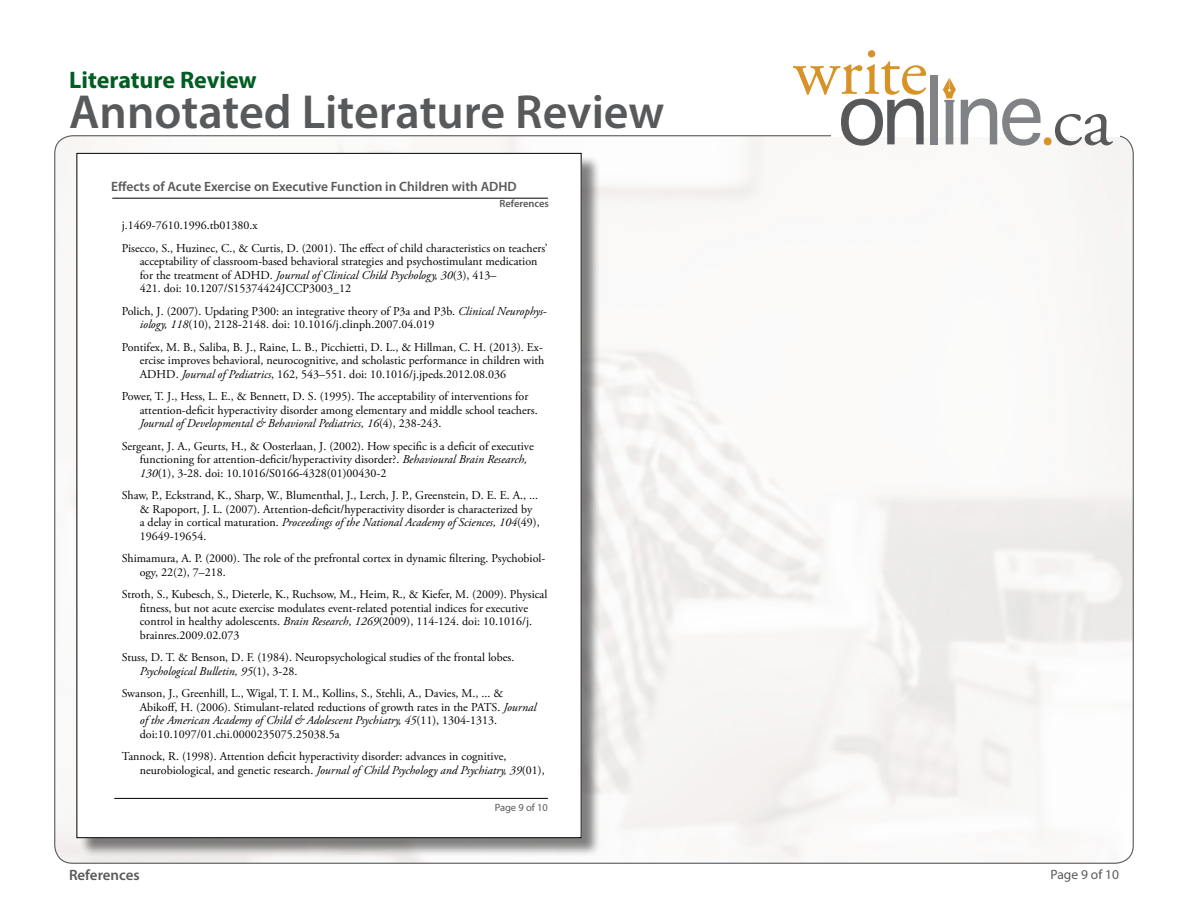
<style>
.page{position:relative;width:1188px;height:918px;background:#fff}
.page>*{position:absolute;margin:0;border:0;box-sizing:border-box;transform-origin:0 0}
.t1{font:69.9px "Adobe Garamond Pro";color:#d89328}
.t2{font:600 48px "Myriad Pro";color:#58595b}
.t3{font:700 24px "Myriad Pro";color:#005d23}
.t4{font:600 15px "Myriad Pro";color:#58595b}
.Paper_Title{font:600 13.5px "Myriad Pro";color:#58595b}
.t5{font:13.5px "Myriad Pro";color:#58595b}
.t6{font:12px/13.5px "Adobe Garamond Pro";color:#000}
.t7{font:600 10.5px "Myriad Pro";color:#58595b}
.t8{font:10.5px "Myriad Pro";color:#58595b}
.s1{font-style:italic}
</style>
<div class="page">
<img style="left:55px;top:136px;width:1078px;height:727px">
<div style="left:832px;top:54px;width:288px;height:83px;background:#fff"></div>
<div style="left:868px;top:50px;width:7px;height:7px;background:#d89328;border-radius:50%"></div>
<div style="left:930px;top:75px;width:8px;height:69px;background:#808285"></div>
<svg style="left:1055px;top:114px;width:58px;height:31px"></svg>
<svg style="left:793px;top:61px;width:133px;height:85px"></svg>
<svg style="left:943px;top:78px;width:98px;height:68px"></svg>
<div style="left:78px;top:155px;width:522px;height:702px;background:#000;opacity:.49"></div>
<div style="left:77px;top:153px;width:504px;height:685px;background:#fff"></div>
<hr style="left:112px;top:198px;width:436px;height:1px;background:#000">
<hr style="left:114px;top:798px;width:434px;height:1px;background:#000">
<h3 class="t3" style="left:69px;top:64px;width:189px">Literature Review</h3>
<h2 class="t2" style="left:69px;top:82px;width:597px">Annotated Literature Review</h2>
<p class="Paper_Title" style="left:111px;top:177px;width:407px">Effects of Acute Exercise on Executive Function in Children with ADHD</p>
<p class="t7" style="left:499px;top:197px;width:51px">References</p>
<p class="t6" style="left:122px;top:219px;width:137px">j.1469-7610.1996.tb01380.x</p>
<p class="t6" style="left:140px;top:242px;width:409px;text-indent:-18px">Pisecco, S., Huzinec, C., &amp; Curtis, D. (2001). The effect of child characteristics on teachers’ acceptability of classroom-based behavioral strategies and psychostimulant medication for the treatment of ADHD. <span class="s1">Journal of Clinical Child Psychology, 30</span>(3), 413–<br>421. doi: 10.1207/S15374424JCCP3003_12</p>
<p class="t6" style="left:140px;top:305px;width:409px;text-indent:-18px">Polich, J. (2007). Updating P300: an integrative theory of P3a and P3b. <span class="s1">Clinical Neurophys&shy;iology, 118</span>(10), 2128-2148. doi: 10.1016/j.clinph.2007.04.019</p>
<p class="t6" style="left:140px;top:341px;width:406px;text-indent:-18px">Pontifex, M. B., Saliba, B. J., Raine, L. B., Picchietti, D. L., &amp; Hillman, C. H. (2013). Ex&shy;ercise improves behavioral, neurocognitive, and scholastic performance in children with<br>ADHD. <span class="s1">Journal of Pediatrics</span>, 162, 543–551. doi: 10.1016/j.jpeds.2012.08.036</p>
<p class="t6" style="left:140px;top:390px;width:399px;text-indent:-18px">Power, T. J., Hess, L. E., &amp; Bennett, D. S. (1995). The acceptability of interventions for attention-deficit hyperactivity disorder among elementary and middle school teachers.<br><span class="s1">Journal of Developmental &amp; Behavioral Pediatrics, 16</span>(4), 238-243.</p>
<p class="t6" style="left:140px;top:440px;width:395px;text-indent:-18px">Sergeant, J. A., Geurts, H., &amp; Oosterlaan, J. (2002). How specific is a deficit of executive functioning for attention-deficit/hyperactivity disorder?. <span class="s1">Behavioural Brain Research,<br>130</span>(1), 3-28. doi: 10.1016/S0166-4328(01)00430-2</p>
<p class="t6" style="left:140px;top:489px;width:402px;text-indent:-18px">Shaw, P., Eckstrand, K., Sharp, W., Blumenthal, J., Lerch, J. P., Greenstein, D. E. E. A., ... &amp; Rapoport, J. L. (2007). Attention-deficit/hyperactivity disorder is characterized by a delay in cortical maturation. <span class="s1">Proceedings of the National Academy of Sciences, 104</span>(49), 19649-19654.</p>
<p class="t6" style="left:140px;top:552px;width:407px;text-indent:-18px">Shimamura, A. P. (2000). The role of the prefrontal cortex in dynamic filtering. Psychobiol&shy;ogy, 22(2), 7–218.</p>
<p class="t6" style="left:140px;top:588px;width:409px;text-indent:-18px">Stroth, S., Kubesch, S., Dieterle, K., Ruchsow, M., Heim, R., &amp; Kiefer, M. (2009). Physical fitness, but not acute exercise modulates event-related potential indices for executive control in healthy adolescents. <span class="s1">Brain Research, 1269</span>(2009), 114-124. doi: 10.1016/j. brainres.2009.02.073</p>
<p class="t6" style="left:140px;top:651px;width:376px;text-indent:-18px">Stuss, D. T. &amp; Benson, D. F. (1984). Neuropsychological studies of the frontal lobes.<br><span class="s1">Psychological Bulletin, 95</span>(1), 3-28.</p>
<p class="t6" style="left:140px;top:687px;width:398px;text-indent:-18px">Swanson, J., Greenhill, L., Wigal, T. I. M., Kollins, S., Stehli, A., Davies, M., ... &amp; Abikoff, H. (2006). Stimulant-related reductions of growth rates in the PATS. <span class="s1">Journal of the American Academy of Child &amp; Adolescent Psychiatry, 45</span>(11), 1304-1313. doi:10.1097/01.chi.0000235075.25038.5a</p>
<p class="t6" style="left:140px;top:750px;width:406px;text-indent:-18px">Tannock, R. (1998). Attention deficit hyperactivity disorder: advances in cognitive, neurobiological, and genetic research. <span class="s1">Journal of Child Psychology and Psychiatry, 39</span>(01),</p>
<p class="t8" style="left:495px;top:801px;width:55px">Page 9 of 10</p>
<h1 class="t1" style="left:1039px;top:80px;width:19px">.</h1>
<p class="t4" style="left:69px;top:865px;width:72px">References</p>
<p class="t5" style="left:1051px;top:866px;width:70px">Page 9 of 10</p>
</div>
